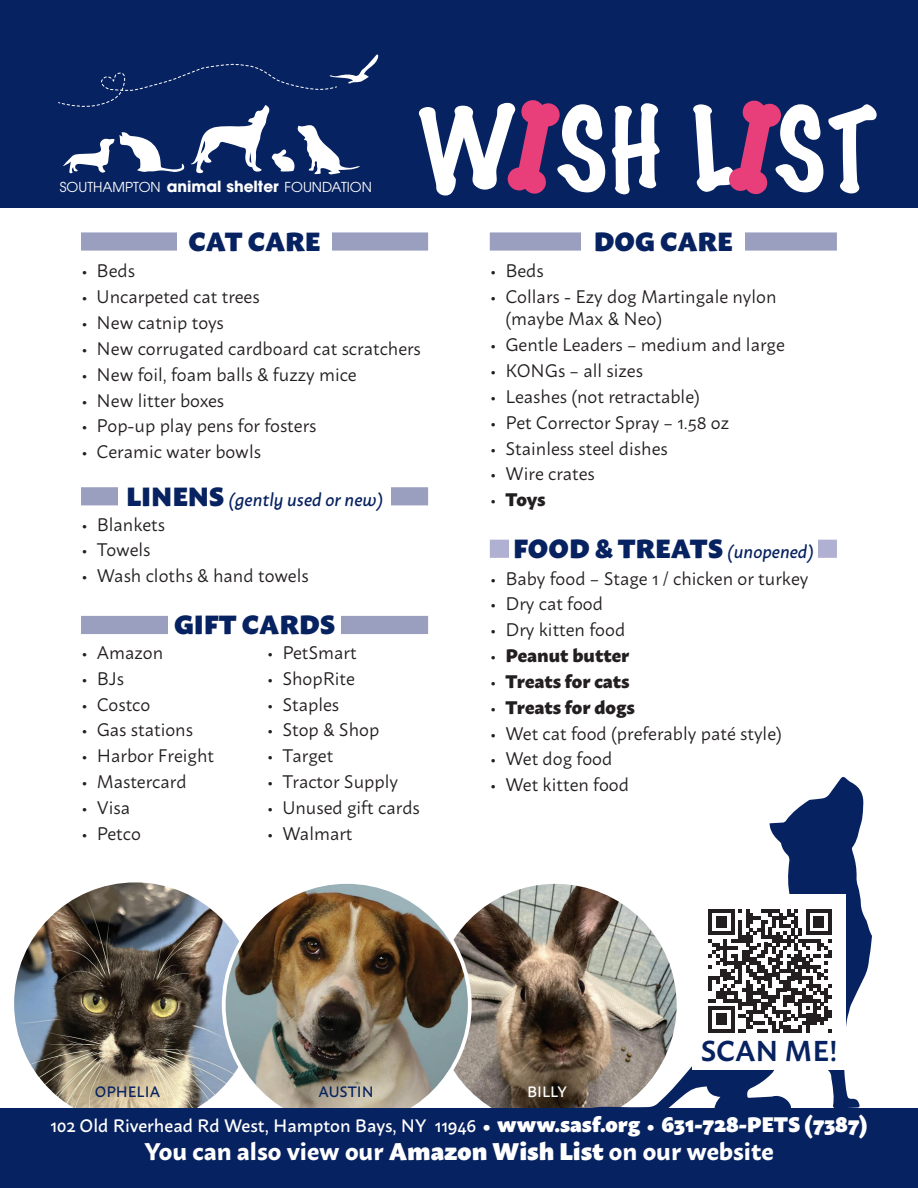
<style>
.page{position:relative;width:918px;height:1188px;background:#fff}
.page>*{position:absolute;margin:0;border:0;box-sizing:border-box;transform-origin:0 0}
.t1{font:100 103.5px "Marker Felt";color:#fff}
.t2{font:600 28.65px "Macho";color:#072260}
.t3{font:900 26.25px "Macho";color:#072260}
.t4{font:700 24px "Macho";color:#fff}
.t5{font:18.15px/22.2px "Macho";color:#231f20}
.t6{font:800 18.15px "Macho";color:#231f20}
.t7{font:italic 500 18.15px "Macho";color:#072260}
.t8{font:500 18px "Macho";color:#fff}
.t9{font:500 15px "Macho";color:#072260}
.t10{font:500 15px "Macho";color:#fff}
.t11{font:13.65px "Avant Garde";color:#fff}
.s1{font-weight:700;font-size:15.3px}
.s2{font-weight:900;font-style:normal;font-size:26.25px}
.s3{font-weight:400}
.s4{font-weight:500;font-style:italic;font-size:18.15px}
.s5{font-weight:900;font-size:16.5px}
.s6{font-weight:900;font-size:21px}
.s7{font-weight:900}
</style>
<div class="page">
<img style="left:432px;top:882px;width:247px;height:246px;border-radius:123px">
<img style="left:15px;top:884px;width:209px;height:224px">
<img style="left:224px;top:885px;width:245px;height:223px">
<div style="left:0;top:0;width:918px;height:207px;background:#072260"></div>
<div style="left:0;top:1108px;width:918px;height:80px;background:#072260"></div>
<svg style="left:58px;top:55px;width:320px;height:119px"></svg>
<div style="left:81px;top:232px;width:347px;height:19px;background:#9a9fc0"></div>
<div style="left:177px;top:231px;width:155px;height:28px;background:#fff"></div>
<div style="left:490px;top:232px;width:347px;height:19px;background:#9a9fc0"></div>
<div style="left:582px;top:231px;width:163px;height:28px;background:#fff"></div>
<div style="left:490px;top:540px;width:347px;height:18px;background:#afb0d2"></div>
<div style="left:509px;top:538px;width:309px;height:28px;background:#fff"></div>
<div style="left:81px;top:487px;width:347px;height:18px;background:#9a9fc0"></div>
<div style="left:118px;top:485px;width:273px;height:28px;background:#fff"></div>
<div style="left:81px;top:616px;width:347px;height:18px;background:#9a9fc0"></div>
<div style="left:168px;top:614px;width:173px;height:28px;background:#fff"></div>
<svg style="left:508px;top:100px;width:52px;height:94px"></svg>
<svg style="left:729px;top:100px;width:52px;height:95px"></svg>
<svg style="left:580px;top:777px;width:292px;height:331px"></svg>
<div style="left:692px;top:894px;width:154px;height:176px;background:#fff"></div>
<svg style="left:708px;top:909px;width:124px;height:123px"></svg>
<p class="t11" style="left:60px;top:179px;width:314px">SOUTHAMPTON <span class="s1">animal shelter</span> FOUNDATION</p>
<h3 class="t3" style="left:189px;top:217px;width:133px">CAT CARE</h3>
<h1 class="t1" style="left:418px;top:68px;width:461px">W SH L ST</h1>
<h3 class="t3" style="left:594px;top:217px;width:141px">DOG CARE</h3>
<p class="t5" style="left:81px;top:258px;width:55px">• Beds</p>
<p class="t5" style="left:81px;top:284px;width:180px">• Uncarpeted cat trees</p>
<p class="t5" style="left:81px;top:310px;width:144px">• New catnip toys</p>
<p class="t5" style="left:81px;top:336px;width:341px">• New corrugated cardboard cat scratchers</p>
<p class="t5" style="left:81px;top:361px;width:277px">• New foil, foam balls &amp; fuzzy mice</p>
<p class="t5" style="left:81px;top:387px;width:145px">• New litter boxes</p>
<p class="t5" style="left:81px;top:413px;width:237px">• Pop-up play pens for fosters</p>
<p class="t5" style="left:81px;top:439px;width:182px">• Ceramic water bowls</p>
<p class="t7" style="left:126px;top:484px;width:258px"><span class="s2">LINENS</span> (gently used or new)</p>
<p class="t5" style="left:81px;top:511px;width:86px">• Blankets</p>
<p class="t5" style="left:81px;top:537px;width:71px">• Towels</p>
<p class="t5" style="left:81px;top:563px;width:229px">• Wash cloths &amp; hand towels</p>
<h3 class="t3" style="left:174px;top:601px;width:163px">GIFT CARDS</h3>
<p class="t5" style="left:81px;top:640px;width:84px">• Amazon</p>
<p class="t5" style="left:81px;top:665px;width:44px">• BJs</p>
<p class="t5" style="left:81px;top:691px;width:71px">• Costco</p>
<p class="t5" style="left:81px;top:717px;width:114px">• Gas stations</p>
<p class="t5" style="left:81px;top:743px;width:135px">• Harbor Freight</p>
<p class="t5" style="left:81px;top:769px;width:107px">• Mastercard</p>
<p class="t5" style="left:81px;top:795px;width:51px">• Visa</p>
<p class="t5" style="left:81px;top:820px;width:61px">• Petco</p>
<p class="t5" style="left:267px;top:640px;width:92px">• PetSmart</p>
<p class="t5" style="left:267px;top:665px;width:90px">• ShopRite</p>
<p class="t5" style="left:267px;top:691px;width:74px">• Staples</p>
<p class="t5" style="left:267px;top:717px;width:114px">• Stop &amp; Shop</p>
<p class="t5" style="left:267px;top:743px;width:68px">• Target</p>
<p class="t5" style="left:267px;top:769px;width:133px">• Tractor Supply</p>
<p class="t5" style="left:267px;top:795px;width:155px">• Unused gift cards</p>
<p class="t5" style="left:267px;top:820px;width:87px">• Walmart</p>
<p class="t5" style="left:490px;top:258px;width:55px">• Beds</p>
<p class="t5" style="left:506px;top:284px;width:273px;text-indent:-16px">• Collars - Ezy dog Martingale nylon (maybe Max &amp; Neo)</p>
<p class="t5" style="left:490px;top:332px;width:297px">• Gentle Leaders – medium and large</p>
<p class="t5" style="left:490px;top:358px;width:155px">• KONGs – all sizes</p>
<p class="t5" style="left:490px;top:384px;width:211px">• Leashes (not retractable)</p>
<p class="t5" style="left:490px;top:409px;width:241px">• Pet Corrector Spray – 1.58 oz</p>
<p class="t5" style="left:490px;top:435px;width:179px">• Stainless steel dishes</p>
<p class="t5" style="left:490px;top:461px;width:107px">• Wire crates</p>
<p class="t6" style="left:490px;top:483px;width:57px"><span class="s3">•</span> Toys</p>
<h3 class="t3" style="left:513px;top:525px;width:302px">FOOD &amp; TREATS <span class="s4">(unopened)</span></h3>
<p class="t5" style="left:490px;top:565px;width:320px">• Baby food – Stage 1 / chicken or turkey</p>
<p class="t5" style="left:490px;top:591px;width:115px">• Dry cat food</p>
<p class="t5" style="left:490px;top:617px;width:137px">• Dry kitten food</p>
<p class="t6" style="left:490px;top:639px;width:141px"><span class="s3">•</span> Peanut butter</p>
<p class="t6" style="left:490px;top:665px;width:141px"><span class="s3">•</span> Treats for cats</p>
<p class="t6" style="left:490px;top:691px;width:147px"><span class="s3">•</span> Treats for dogs</p>
<p class="t5" style="left:490px;top:720px;width:293px">• Wet cat food (preferably paté style)</p>
<p class="t5" style="left:490px;top:746px;width:124px">• Wet dog food</p>
<p class="t5" style="left:490px;top:772px;width:141px">• Wet kitten food</p>
<h2 class="t2" style="left:700px;top:1026px;width:139px">SCAN ME!</h2>
<p class="t9" style="left:95px;top:1078px;width:67px">OPHELIA</p>
<p class="t9" style="left:319px;top:1078px;width:57px">AUSTIN</p>
<p class="t10" style="left:527px;top:1078px;width:41px">BILLY</p>
<p class="t8" style="left:51px;top:1109px;width:818px">102 Old Riverhead Rd West, Hampton Bays, NY 11946 <span class="s5">•</span> <span class="s6">www.sasf.org</span> <span class="s5">•</span> <span class="s6">631-728-PETS (7387)</span></p>
<h3 class="t4" style="left:144px;top:1130px;width:631px">You can also view our <span class="s7">Amazon Wish List</span> on our website</h3>
</div>
